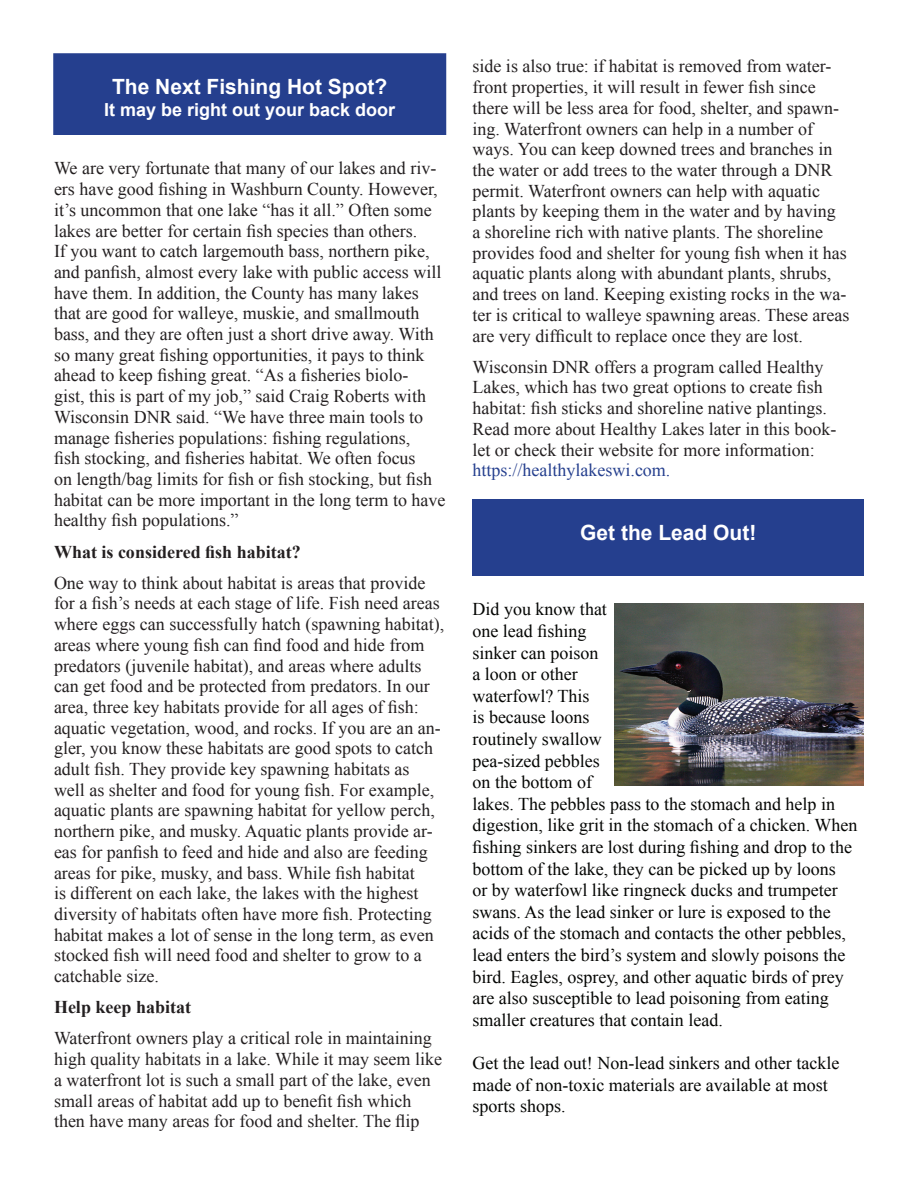
<style>
.page{position:relative;width:918px;height:1188px;background:#fff}
.page>*{position:absolute;margin:0;border:0;box-sizing:border-box;transform-origin:0 0}
.t1{font:700 21px "Arial";color:#fff}
.t2{font:18px/20.7px "Times New Roman";color:#231f20}
.t3{font:18px/21.6px "Times New Roman";color:#040503}
.t4{font:700 18px "Times New Roman";color:#231f20}
.t5{font:18px "Times New Roman";color:#253f8e}
.t6{font:700 18px "Arial";color:#fff}
</style>
<div class="page">
<div style="left:54px;top:54px;width:392px;height:80px;background:#253f8e"></div>
<div style="left:53px;top:53px;width:393px;height:82px;border:2px solid #253f8e"></div>
<img style="left:614px;top:603px;width:250px;height:182px">
<div style="left:472px;top:500px;width:392px;height:76px;background:#253f8e"></div>
<p class="t1" style="left:112px;top:73px;width:277px">The Next Fishing Hot Spot?</p>
<p class="t6" style="left:104px;top:98px;width:293px">It may be right out your back door</p>
<p class="t2" style="left:54px;top:158px;width:393px">We are very fortunate that many of our lakes and riv&shy;ers have good fishing in Washburn County. However, it’s uncommon that one lake “has it all.” Often some lakes are better for certain fish species than others.<br>If you want to catch largemouth bass, northern pike, and panfish, almost every lake with public access will have them. In addition, the County has many lakes that are good for walleye, muskie, and smallmouth bass, and they are often just a short drive away. With so many great fishing opportunities, it pays to think ahead to keep fishing great. “As a fisheries biolo-<br>gist, this is part of my job,” said Craig Roberts with Wisconsin DNR said. “We have three main tools to manage fisheries populations: fishing regulations,<br>fish stocking, and fisheries habitat. We often focus<br>on length/bag limits for fish or fish stocking, but fish habitat can be more important in the long term to have healthy fish populations.”</p>
<p class="t4" style="left:54px;top:539px;width:248px">What is considered fish habitat?</p>
<p class="t2" style="left:54px;top:572px;width:392px">One way to think about habitat is areas that provide for a fish’s needs at each stage of life. Fish need areas where eggs can successfully hatch (spawning habitat), areas where young fish can find food and hide from predators (juvenile habitat), and areas where adults can get food and be protected from predators. In our area, three key habitats provide for all ages of fish: aquatic vegetation, wood, and rocks. If you are an an&shy;gler, you know these habitats are good spots to catch adult fish. They provide key spawning habitats as well as shelter and food for young fish. For example, aquatic plants are spawning habitat for yellow perch, northern pike, and musky. Aquatic plants provide ar&shy;eas for panfish to feed and hide and also are feeding areas for pike, musky, and bass. While fish habitat<br>is different on each lake, the lakes with the highest diversity of habitats often have more fish. Protecting habitat makes a lot of sense in the long term, as even stocked fish will need food and shelter to grow to a catchable size.</p>
<p class="t4" style="left:54px;top:995px;width:139px">Help keep habitat</p>
<p class="t2" style="left:54px;top:1028px;width:390px">Waterfront owners play a critical role in maintaining high quality habitats in a lake. While it may seem like a waterfront lot is such a small part of the lake, even small areas of habitat add up to benefit fish which then have many areas for food and shelter. The flip</p>
<p class="t2" style="left:472px;top:56px;width:379px">side is also true: if habitat is removed from water&shy;front properties, it will result in fewer fish since there will be less area for food, shelter, and spawn&shy;ing. Waterfront owners can help in a number of ways. You can keep downed trees and branches in the water or add trees to the water through a DNR permit. Waterfront owners can help with aquatic plants by keeping them in the water and by having<br>a shoreline rich with native plants. The shoreline provides food and shelter for young fish when it has aquatic plants along with abundant plants, shrubs, and trees on land. Keeping existing rocks in the wa&shy;ter is critical to walleye spawning areas. These areas are very difficult to replace once they are lost.</p>
<p class="t2" style="left:472px;top:356px;width:365px">Wisconsin DNR offers a program called Healthy Lakes, which has two great options to create fish habitat: fish sticks and shoreline native plantings.<br>Read more about Healthy Lakes later in this book&shy;let or check their website for more information:</p>
<p class="t5" style="left:472px;top:458px;width:199px">https://healthylakeswi.com.</p>
<p class="t1" style="left:580px;top:519px;width:178px">Get the Lead Out!</p>
<p class="t3" style="left:472px;top:598px;width:387px">Did you know that<br>one lead fishing<br>sinker can poison<br>a loon or other<br>waterfowl? This<br>is because loons<br>routinely swallow<br>pea-sized pebbles<br>on the bottom of<br>lakes. The pebbles pass to the stomach and help in digestion, like grit in the stomach of a chicken. When fishing sinkers are lost during fishing and drop to the bottom of the lake, they can be picked up by loons<br>or by waterfowl like ringneck ducks and trumpeter swans. As the lead sinker or lure is exposed to the acids of the stomach and contacts the other pebbles, lead enters the bird’s system and slowly poisons the bird. Eagles, osprey, and other aquatic birds of prey are also susceptible to lead poisoning from eating smaller creatures that contain lead.</p>
<p class="t3" style="left:472px;top:1052px;width:368px">Get the lead out! Non-lead sinkers and other tackle made of non-toxic materials are available at most sports shops.</p>
</div>
